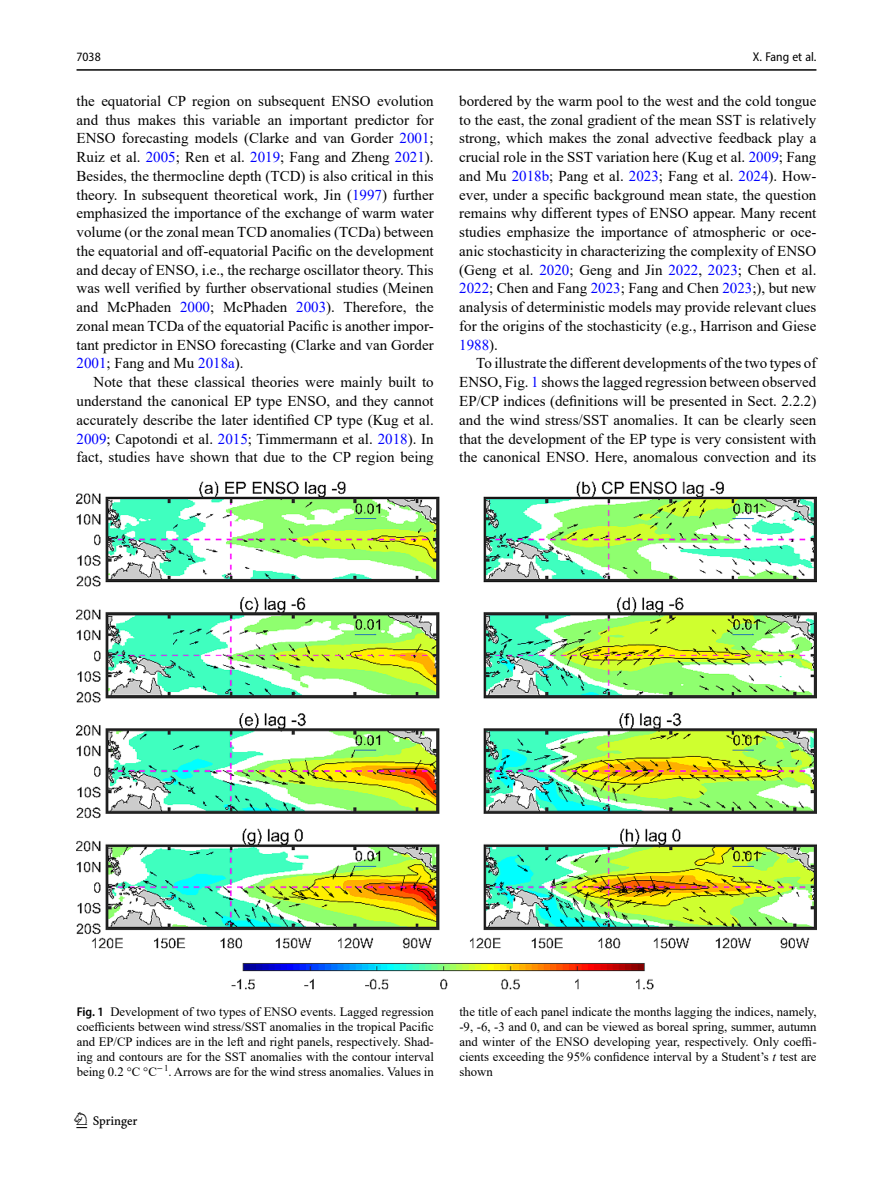
<style>
.page{position:relative;width:893px;height:1187px;background:#fff}
.page>*{position:absolute;margin:0;border:0;box-sizing:border-box;transform-origin:0 0}
.t1{font:22.5px "Springnew";color:#000}
.Body_Text_Indent{font:15px/18.8px "Times New Roman";color:#000;text-align:justify}
.Figure_Caption{font:12.75px/15px "Times New Roman";color:#000;text-align:justify}
.t2{font:semi-condensed 12.75px "Myriad Pro";color:#000}
.s1{color:#00f}
.s2{font-family:"Myriad Pro";font-weight:600;font-stretch:semi-condensed}
.s3{font-style:italic}
</style>
<div class="page">
<hr style="left:77px;top:69px;width:739px;height:2px;background:#000">
<img style="left:77px;top:481px;width:740px;height:508px">
<p class="t2" style="left:77px;top:49px;width:26px">7038</p>
<p class="Body_Text_Indent" style="left:77px;top:91px;width:359px">the equatorial CP region on subsequent ENSO evolution and thus makes this variable an important predictor for ENSO forecasting models (Clarke and van Gorder <span class="s1">2001</span>; Ruiz et al. <span class="s1">2005</span>; Ren et al. <span class="s1">2019</span>; Fang and Zheng <span class="s1">2021</span>).<br>Besides, the thermocline depth (TCD) is also critical in this theory. In subsequent theoretical work, Jin (<span class="s1">1997</span>) further emphasized the importance of the exchange of warm water volume (or the zonal mean TCD anomalies (TCDa) between the equatorial and off-equatorial Pacific on the development and decay of ENSO, i.e., the recharge oscillator theory. This was well verified by further observational studies (Meinen and McPhaden <span class="s1">2000</span>; McPhaden <span class="s1">2003</span>). Therefore, the zonal mean TCDa of the equatorial Pacific is another impor&shy;tant predictor in ENSO forecasting (Clarke and van Gorder <span class="s1">2001</span>; Fang and Mu <span class="s1">2018a</span>).</p>
<p class="Body_Text_Indent" style="left:77px;top:372px;width:359px;text-indent:17px">Note that these classical theories were mainly built to understand the canonical EP type ENSO, and they cannot accurately describe the later identified CP type (Kug et al.<br><span class="s1">2009</span>; Capotondi et al. <span class="s1">2015</span>; Timmermann et al. <span class="s1">2018</span>). In fact, studies have shown that due to the CP region being</p>
<p class="t2" style="left:753px;top:49px;width:65px">X. Fang et al.</p>
<p class="Body_Text_Indent" style="left:459px;top:91px;width:359px">bordered by the warm pool to the west and the cold tongue to the east, the zonal gradient of the mean SST is relatively strong, which makes the zonal advective feedback play a crucial role in the SST variation here (Kug et al. <span class="s1">2009</span>; Fang and Mu <span class="s1">2018b</span>; Pang et al. <span class="s1">2023</span>; Fang et al. <span class="s1">2024</span>). How&shy;ever, under a specific background mean state, the question remains why different types of ENSO appear. Many recent studies emphasize the importance of atmospheric or oce&shy;anic stochasticity in characterizing the complexity of ENSO (Geng et al. <span class="s1">2020</span>; Geng and Jin <span class="s1">2022</span>, <span class="s1">2023</span>; Chen et al.<br><span class="s1">2022</span>; Chen and Fang <span class="s1">2023</span>; Fang and Chen <span class="s1">2023</span>;), but new analysis of deterministic models may provide relevant clues for the origins of the stochasticity (e.g., Harrison and Giese <span class="s1">1988</span>).</p>
<p class="Body_Text_Indent" style="left:459px;top:353px;width:359px;text-indent:17px">To illustrate the different developments of the two types of ENSO, Fig. <span class="s1">1</span> shows the lagged regression between observed EP/CP indices (definitions will be presented in Sect. 2.2.2) and the wind stress/SST anomalies. It can be clearly seen that the development of the EP type is very consistent with the canonical ENSO. Here, anomalous convection and its</p>
<p class="Figure_Caption" style="left:77px;top:1004px;width:359px"><span class="s2">Fig. 1</span> Development of two types of ENSO events. Lagged regression coefficients between wind stress/SST anomalies in the tropical Pacific and EP/CP indices are in the left and right panels, respectively. Shad&shy;ing and contours are for the SST anomalies with the contour interval being 0.2 °C °C<sup>−</sup><sup>1</sup>. Arrows are for the wind stress anomalies. Values in</p>
<p class="Figure_Caption" style="left:459px;top:1004px;width:359px">the title of each panel indicate the months lagging the indices, namely, -9, -6, -3 and 0, and can be viewed as boreal spring, summer, autumn and winter of the ENSO developing year, respectively. Only coeffi&shy;cients exceeding the 95% confidence interval by a Student’s <span class="s3">t</span> test are shown</p>
<h1 class="t1" style="left:77px;top:1107px;width:63px">1 3</h1>
</div>
